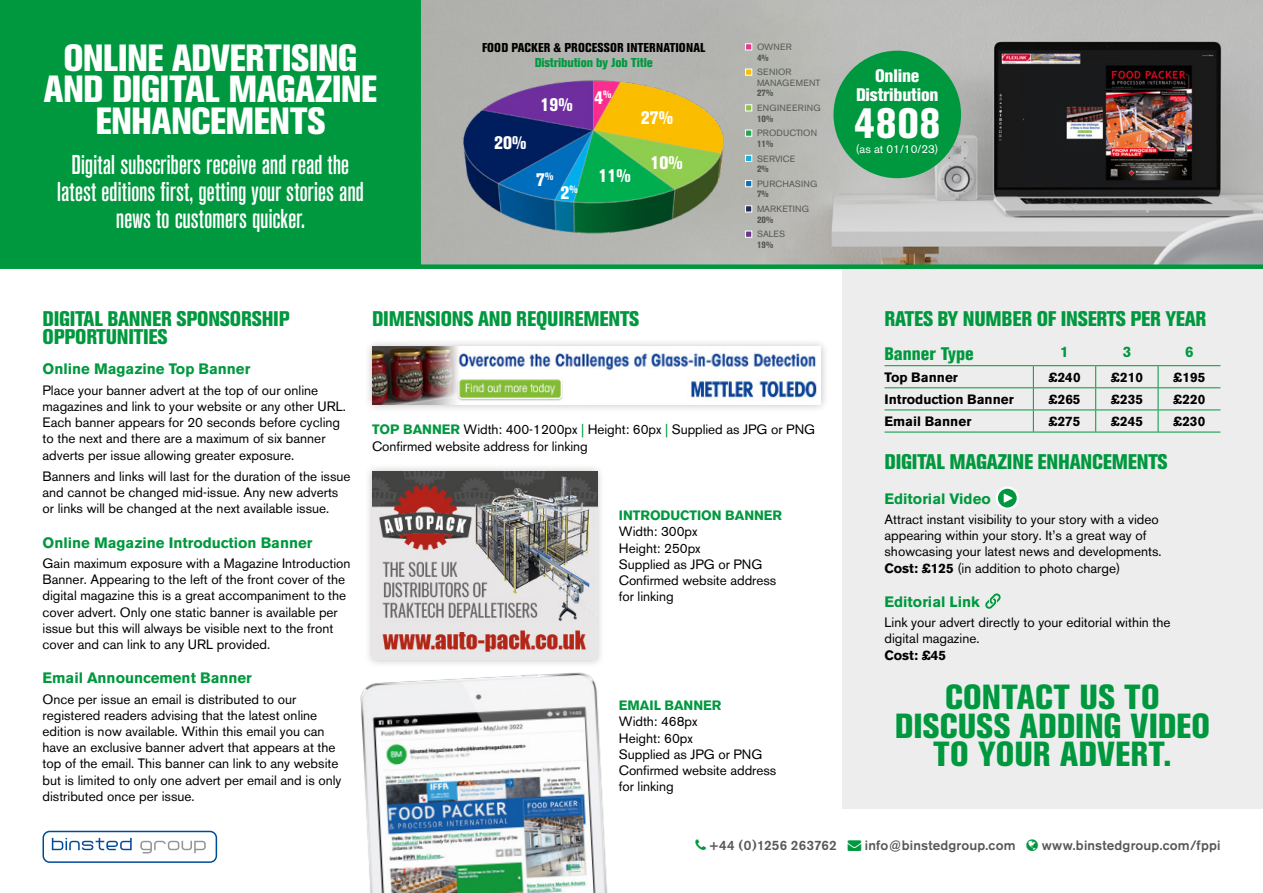
<style>
.page{position:relative;width:1263px;height:893px;background:#fff}
.page>*{position:absolute;margin:0;border:0;box-sizing:border-box;transform-origin:0 0}
.t1{font:800 condensed 42px "Akzidenz Grotesk BE";color:#fff}
.t2{font:800 condensed 37.5px/31.5px "Akzidenz Grotesk BE";letter-spacing:-.02em;color:#fff;text-align:center}
.t3{font:800 condensed 34.5px/28.5px "Akzidenz Grotesk BE";letter-spacing:.005em;color:#00983e;text-align:center}
.t4{font:500 condensed 27px/27px "Akzidenz Grotesk BE";letter-spacing:-.005em;color:#fff;text-align:center}
.t5{font:800 condensed 21px/18px "Akzidenz Grotesk BE";letter-spacing:-.01em;color:#00983e}
.t6{font:800 condensed 18px/19.5px "Akzidenz Grotesk BE";letter-spacing:-.01em;color:#fff;text-align:center}
.t7{font:800 condensed 18px "Akzidenz Grotesk BE";color:#00983e}
.t8{font:700 15px "Akzidenz Grotesk BE";color:#00983e}
.t9{font:13.5px/16.2px "Akzidenz Grotesk BE";color:#000}
.t10{font:700 13.5px "Akzidenz Grotesk BE";color:#000}
.t11{font:500 13.5px "Akzidenz Grotesk BE";letter-spacing:.01em;color:#575756}
.t12{font:700 13.5px "Akzidenz Grotesk BE";letter-spacing:-.005em;color:#00983e}
.t13{font:800 condensed 12.75px "Akzidenz Grotesk BE";letter-spacing:.01em;color:#000}
.t14{font:800 condensed 12.75px "Akzidenz Grotesk BE";letter-spacing:-.01em;color:#00983e}
.t15{font:11.55px "Akzidenz Grotesk BE";color:#fff}
.t16{font:9px/10.5px "Akzidenz Grotesk BE";letter-spacing:.02em;color:#575756}
.t17{font:9px/10.5px "Akzidenz Grotesk BE";letter-spacing:.04em;color:#575756}
.t18{font:800 condensed 9px "Akzidenz Grotesk BE";color:#575756}
.s1{color:#e8378c}
.s2{font-weight:800;font-stretch:condensed}
.s3{color:#fabe06}
.s4{color:#91c251}
.s5{color:#1fa850}
.s6{color:#22aae2}
.s7{color:#0e6eb6}
.s8{color:#212b54}
.s9{color:#66378d}
.s10{font-weight:700;color:#00983e}
.s11{color:#00983e}
.s12{font-weight:700}
</style>
<div class="page">
<img style="left:421px;top:0;width:842px;height:264px">
<div style="left:842px;top:269px;width:421px;height:540px;background:#ededed"></div>
<div style="left:0;top:0;width:421px;height:267px;background:#00983e"></div>
<div style="left:0;top:264px;width:1263px;height:5px;background:#00983e"></div>
<div style="left:833px;top:51px;width:128px;height:127px;background:#00983e;border-radius:50%"></div>
<img style="left:463px;top:77px;width:261px;height:163px">
<hr style="left:884px;top:365px;width:149px;height:1px;background:#00983e">
<hr style="left:1033px;top:365px;width:63px;height:1px;background:#00983e">
<hr style="left:1096px;top:365px;width:62px;height:1px;background:#00983e">
<hr style="left:1158px;top:365px;width:62px;height:1px;background:#00983e">
<hr style="left:884px;top:387px;width:149px;height:1px;background:#00983e">
<hr style="left:1033px;top:387px;width:63px;height:1px;background:#00983e">
<hr style="left:1096px;top:387px;width:62px;height:1px;background:#00983e">
<hr style="left:1158px;top:387px;width:62px;height:1px;background:#00983e">
<hr style="left:884px;top:410px;width:149px;height:1px;background:#00983e">
<hr style="left:884px;top:432px;width:149px;height:1px;background:#00983e">
<svg style="left:1033px;top:366px;width:1px;height:66px"></svg>
<hr style="left:1033px;top:410px;width:63px;height:1px;background:#00983e">
<hr style="left:1096px;top:410px;width:62px;height:1px;background:#00983e">
<hr style="left:1158px;top:410px;width:62px;height:1px;background:#00983e">
<svg style="left:1095px;top:366px;width:1px;height:66px"></svg>
<svg style="left:1158px;top:366px;width:1px;height:66px"></svg>
<hr style="left:1033px;top:432px;width:63px;height:1px;background:#00983e">
<hr style="left:1096px;top:432px;width:62px;height:1px;background:#00983e">
<hr style="left:1158px;top:432px;width:62px;height:1px;background:#00983e">
<div style="left:364px;top:338px;width:465px;height:75px;background:#000;opacity:.25"></div>
<img style="left:372px;top:347px;width:449px;height:57px">
<div style="left:364px;top:463px;width:242px;height:205px;background:#000;opacity:.25"></div>
<img style="left:372px;top:472px;width:225px;height:187px">
<img style="left:360px;top:672px;width:248px;height:221px">
<svg style="left:996px;top:487px;width:23px;height:23px"></svg>
<svg style="left:985px;top:593px;width:15px;height:16px"></svg>
<div style="left:43px;top:831px;width:174px;height:32px;border:2px solid #004b98;border-radius:6px"></div>
<svg style="left:140px;top:841px;width:66px;height:12px"></svg>
<svg style="left:52px;top:838px;width:80px;height:12px"></svg>
<h2 class="t2" style="left:44px;top:42px;width:335px">ONLINE ADVERTISING<br>AND DIGITAL MAGAZINE<br>ENHANCEMENTS</h2>
<h3 class="t4" style="left:57px;top:151px;width:309px">Digital subscribers receive and read the latest editions first, getting your stories and news to customers quicker.</h3>
<p class="t13" style="left:482px;top:40px;width:225px">FOOD PACKER &amp; PROCESSOR INTERNATIONAL</p>
<p class="t14" style="left:535px;top:55px;width:120px">Distribution by Job Title</p>
<h3 class="t6" style="left:494px;top:133px;width:34px">20%</h3>
<h3 class="t6" style="left:541px;top:95px;width:34px">19%</h3>
<h3 class="t6" style="left:536px;top:170px;width:19px">7<sup>%</sup></h3>
<h3 class="t6" style="left:561px;top:183px;width:19px">2<sup>%</sup></h3>
<h3 class="t6" style="left:594px;top:88px;width:19px">4<sup>%</sup></h3>
<h3 class="t6" style="left:599px;top:166px;width:34px">11%</h3>
<h3 class="t6" style="left:641px;top:108px;width:34px">27%</h3>
<h3 class="t6" style="left:650px;top:154px;width:34px">10%</h3>
<p class="t16" style="left:757px;top:42px;width:36px;text-indent:-12px"><span class="s1">■</span> OWNER<br><span class="s2">4%</span></p>
<p class="t16" style="left:757px;top:67px;width:65px;text-indent:-12px"><span class="s3">■</span> SENIOR<br>MANAGEMENT</p>
<p class="t18" style="left:757px;top:88px;width:18px">27%</p>
<p class="t17" style="left:757px;top:103px;width:65px;text-indent:-12px"><span class="s4">■</span> ENGINEERING<br><span class="s2">10%</span></p>
<p class="t16" style="left:757px;top:128px;width:62px;text-indent:-12px"><span class="s5">■</span> PRODUCTION<br><span class="s2">11%</span></p>
<p class="t16" style="left:757px;top:153px;width:40px;text-indent:-12px"><span class="s6">■</span> SERVICE<br><span class="s2">2%</span></p>
<p class="t16" style="left:757px;top:178px;width:62px;text-indent:-12px"><span class="s7">■</span> PURCHASING<br><span class="s2">7%</span></p>
<p class="t16" style="left:757px;top:204px;width:54px;text-indent:-12px"><span class="s8">■</span> MARKETING<br><span class="s2">20%</span></p>
<p class="t16" style="left:745px;top:229px;width:41px;text-align:center"><span class="s9">■</span> SALES<br><span class="s2">19%</span></p>
<h3 class="t6" style="left:856px;top:66px;width:84px">Online<br>Distribution</h3>
<h1 class="t1" style="left:854px;top:99px;width:88px">4808</h1>
<p class="t15" style="left:856px;top:142px;width:84px">(as at 01/10/23)</p>
<h3 class="t5" style="left:43px;top:309px;width:249px">DIGITAL BANNER SPONSORSHIP<br>OPPORTUNITIES</h3>
<p class="t8" style="left:43px;top:360px;width:209px">Online Magazine Top Banner</p>
<p class="t9" style="left:43px;top:382px;width:305px">Place your banner advert at the top of our online magazines and link to your website or any other URL.<br>Each banner appears for 20 seconds before cycling to the next and there are a maximum of six banner adverts per issue allowing greater exposure.</p>
<p class="t9" style="left:43px;top:468px;width:310px">Banners and links will last for the duration of the issue and cannot be changed mid-issue. Any new adverts or links will be changed at the next available issue.</p>
<p class="t8" style="left:43px;top:534px;width:271px">Online Magazine Introduction Banner</p>
<p class="t9" style="left:43px;top:555px;width:310px">Gain maximum exposure with a Magazine Introduction Banner. Appearing to the left of the front cover of the digital magazine this is a great accompaniment to the cover advert. Only one static banner is available per issue but this will always be visible next to the front cover and can link to any URL provided.</p>
<p class="t8" style="left:43px;top:669px;width:211px">Email Announcement Banner</p>
<p class="t9" style="left:43px;top:691px;width:300px">Once per issue an email is distributed to our registered readers advising that the latest online edition is now available. Within this email you can have an exclusive banner advert that appears at the top of the email. This banner can link to any website but is limited to only one advert per email and is only distributed once per issue.</p>
<h3 class="t5" style="left:372px;top:309px;width:269px">DIMENSIONS AND REQUIREMENTS</h3>
<h3 class="t5" style="left:884px;top:309px;width:324px">RATES BY NUMBER OF INSERTS PER YEAR</h3>
<p class="t9" style="left:372px;top:422px;width:445px"><span class="s10">TOP BANNER</span> Width: 400-1200px <span class="s11">|</span> Height: 60px <span class="s11">|</span> Supplied as JPG or PNG<br>Confirmed website address for linking</p>
<p class="t12" style="left:619px;top:508px;width:165px">INTRODUCTION BANNER</p>
<p class="t9" style="left:619px;top:523px;width:159px">Width: 300px<br>Height: 250px<br>Supplied as JPG or PNG<br>Confirmed website address for linking</p>
<p class="t12" style="left:619px;top:698px;width:104px">EMAIL BANNER</p>
<p class="t9" style="left:619px;top:714px;width:159px">Width: 468px<br>Height: 60px<br>Supplied as JPG or PNG<br>Confirmed website address for linking</p>
<h3 class="t7" style="left:884px;top:343px;width:91px">Banner Type</h3>
<p class="t8" style="left:1060px;top:344px;width:10px">1</p>
<p class="t8" style="left:1123px;top:344px;width:10px">3</p>
<p class="t8" style="left:1185px;top:344px;width:10px">6</p>
<p class="t10" style="left:884px;top:369px;width:75px">Top Banner</p>
<p class="t10" style="left:1048px;top:369px;width:34px">£240</p>
<p class="t10" style="left:1111px;top:369px;width:34px">£210</p>
<p class="t10" style="left:1173px;top:369px;width:34px">£195</p>
<p class="t10" style="left:884px;top:391px;width:131px">Introduction Banner</p>
<p class="t10" style="left:1048px;top:391px;width:34px">£265</p>
<p class="t10" style="left:1111px;top:391px;width:34px">£235</p>
<p class="t10" style="left:1173px;top:391px;width:34px">£220</p>
<p class="t10" style="left:884px;top:414px;width:88px">Email Banner</p>
<p class="t10" style="left:1049px;top:414px;width:33px">£275</p>
<p class="t10" style="left:1111px;top:414px;width:34px">£245</p>
<p class="t10" style="left:1173px;top:414px;width:34px">£230</p>
<h3 class="t5" style="left:884px;top:453px;width:285px">DIGITAL MAGAZINE ENHANCEMENTS</h3>
<p class="t8" style="left:884px;top:490px;width:108px">Editorial Video</p>
<p class="t9" style="left:884px;top:511px;width:279px">Attract instant visibility to your story with a video appearing within your story. It’s a great way of showcasing your latest news and developments.<br><span class="s12">Cost: £125</span> (in addition to photo charge)</p>
<p class="t8" style="left:884px;top:593px;width:97px">Editorial Link</p>
<p class="t9" style="left:884px;top:614px;width:288px">Link your advert directly to your editorial within the digital magazine.</p>
<p class="t10" style="left:884px;top:647px;width:63px">Cost: £45</p>
<h3 class="t3" style="left:895px;top:683px;width:317px">CONTACT US TO<br>DISCUSS ADDING VIDEO<br>TO YOUR ADVERT.</h3>
<p class="t11" style="left:710px;top:837px;width:307px">+44 (0)1256 263762 <span class="s11">→</span> info@binstedgroup.com</p>
<p class="t11" style="left:1042px;top:837px;width:180px">www.binstedgroup.com/fppi</p>
</div>
